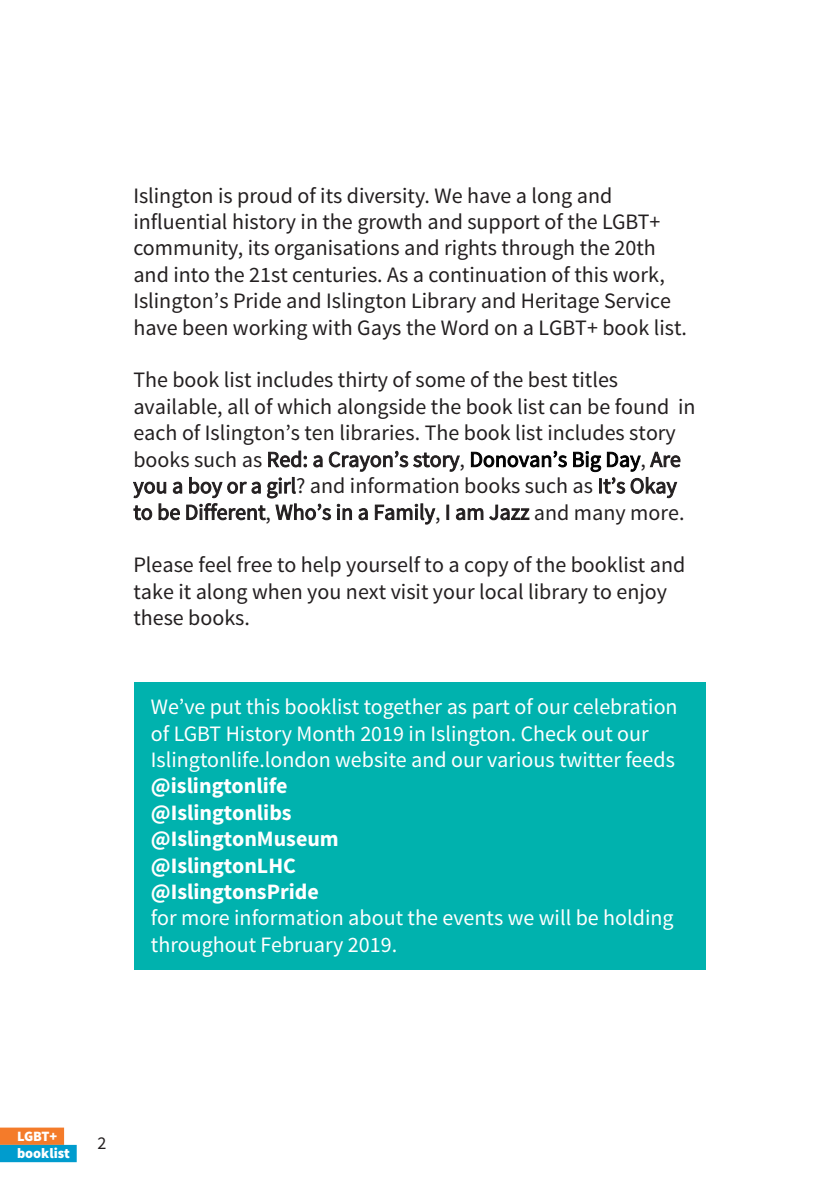
<style>
.page{position:relative;width:840px;height:1191px;background:#fff}
.page>*{position:absolute;margin:0;border:0;box-sizing:border-box;transform-origin:0 0}
.t1{font:22px/26.4px "Source Sans Pro";color:#231f20}
.t2{font:22px/26.4px "Source Sans Pro";color:#fff}
.t3{font:700 22px "Source Sans Pro";color:#fff}
.t4{font:18px "Source Sans Pro";color:#231f20}
.t5{font:900 14.2px/17.2px "Source Sans Pro";color:#fff}
.s1{color:#000}
</style>
<div class="page">
<div style="left:0;top:1127px;width:64px;height:17px;background:#f47b2a"></div>
<div style="left:0;top:1144px;width:77px;height:18px;background:#009cce"></div>
<div style="left:134px;top:682px;width:571px;height:287px;background:#00b2ae"></div>
<p class="t1" style="left:133px;top:182px;width:555px">Islington is proud of its diversity. We have a long and influential history in the growth and support of the LGBT+ community, its organisations and rights through the 20th and into the 21st centuries. As a continuation of this work, Islington’s Pride and Islington Library and Heritage Service have been working with Gays the Word on a LGBT+ book list.</p>
<p class="t1" style="left:133px;top:367px;width:563px">The book list includes thirty of some of the best titles available, all of which alongside the book list can be found in each of Islington’s ten libraries. The book list includes story books such as Red: a Crayon’s story, <span class="s1">Donovan’s Big Day</span>, Are you a boy or a girl? and information books such as It’s Okay to be Different, Who’s in a Family, I am Jazz and many more.</p>
<p class="t1" style="left:133px;top:552px;width:553px">Please feel free to help yourself to a copy of the booklist and take it along when you next visit your local library to enjoy these books.</p>
<p class="t2" style="left:151px;top:694px;width:528px">We’ve put this booklist together as part of our celebration of LGBT History Month 2019 in Islington. Check out our<br>Islingtonlife.london website and our various twitter feeds</p>
<p class="t3" style="left:151px;top:772px;width:138px">@islingtonlife</p>
<p class="t3" style="left:151px;top:798px;width:142px">@Islingtonlibs</p>
<p class="t3" style="left:151px;top:824px;width:189px">@IslingtonMuseum</p>
<p class="t3" style="left:151px;top:851px;width:146px">@IslingtonLHC</p>
<p class="t3" style="left:151px;top:877px;width:169px">@IslingtonsPride</p>
<p class="t2" style="left:151px;top:905px;width:524px">for more information about the events we will be holding throughout February 2019.</p>
<p class="t5" style="left:17px;top:1128px;width:54px">LGBT+ booklist</p>
<p class="t4" style="left:97px;top:1131px;width:10px">2</p>
</div>
